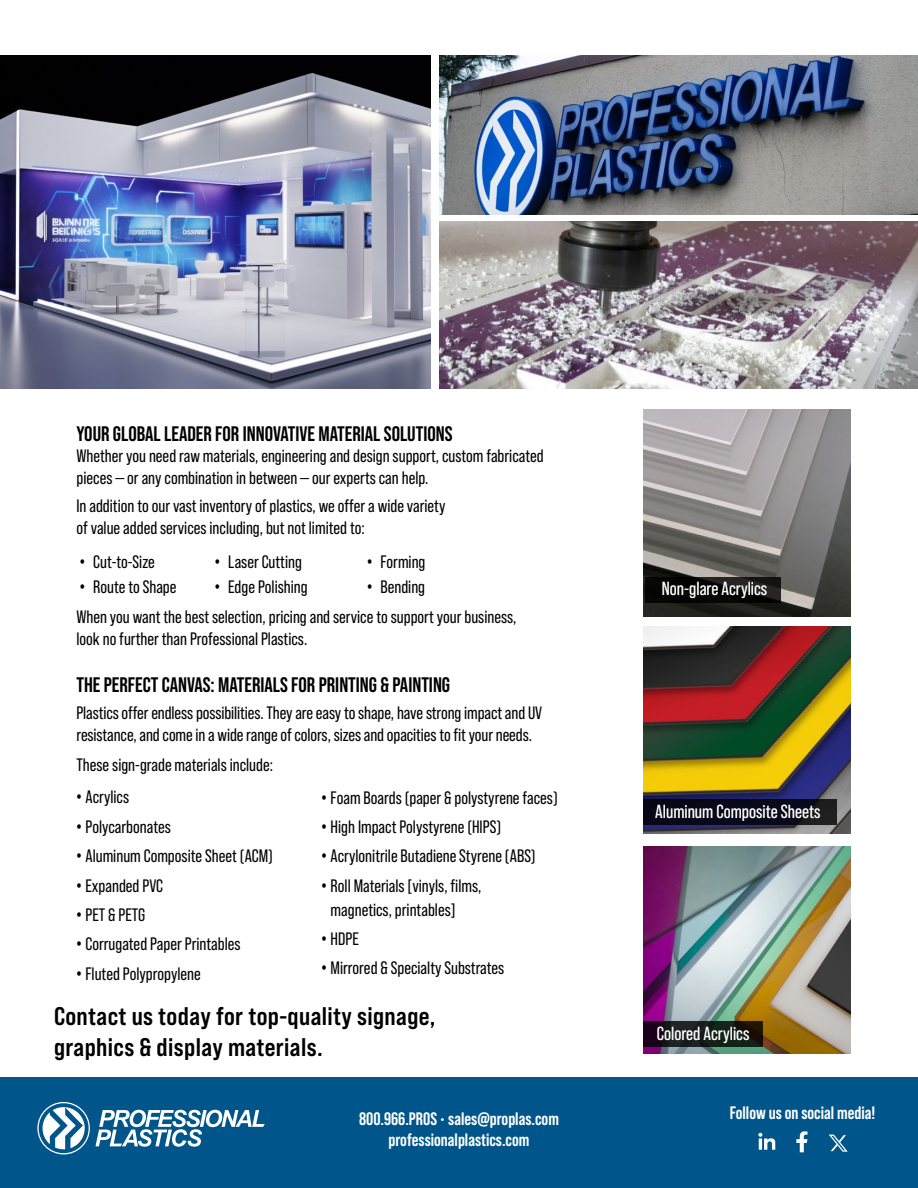
<style>
.page{position:relative;width:918px;height:1188px;background:#fff}
.page>*{position:absolute;margin:0;border:0;box-sizing:border-box;transform-origin:0 0}
.t1{font:25.5px/30.6px "Bebas Neue Pro Sm E Bd";letter-spacing:.015em;color:#000}
.t2{font:700 21px "Bebas Neue Pro";color:#000}
.t3{font:18.9px "Bebas Neue Pro";color:#fff}
.t4{font:18px/21.6px "Bebas Neue Pro";color:#000}
.t5{font:700 18px/21.6px "Bebas Neue Pro";color:#fff;text-align:center}
.s1{font-family:"Arial Narrow"}
</style>
<div class="page">
<div style="left:0;top:1077px;width:918px;height:111px;background:#00558a"></div>
<svg style="left:96px;top:1110px;width:169px;height:37px"></svg>
<svg style="left:37px;top:1102px;width:53px;height:52px"></svg>
<svg style="left:758px;top:1133px;width:17px;height:17px"></svg>
<svg style="left:796px;top:1131px;width:12px;height:21px"></svg>
<svg style="left:829px;top:1135px;width:19px;height:17px"></svg>
<img style="left:440px;top:55px;width:478px;height:159px">
<img style="left:0;top:55px;width:431px;height:333px">
<img style="left:440px;top:222px;width:478px;height:166px">
<svg style="left:644px;top:409px;width:207px;height:207px;background:#878483"></svg>
<img style="left:644px;top:626px;width:207px;height:207px">
<img style="left:644px;top:846px;width:207px;height:207px">
<div style="left:644px;top:800px;width:193px;height:25px;background:linear-gradient(to right,#010217,#14141d)"></div>
<svg style="left:644px;top:1022px;width:119px;height:25px;background:#171819"></svg>
<svg style="left:645px;top:577px;width:135px;height:25px;background:#0d0d0c"></svg>
<p class="t2" style="left:76px;top:421px;width:378px">YOUR GLOBAL LEADER FOR INNOVATIVE MATERIAL SOLUTIONS</p>
<p class="t4" style="left:76px;top:445px;width:469px">Whether you need raw materials, engineering and design support, custom fabricated pieces — or any combination in between — our experts can help.</p>
<p class="t4" style="left:76px;top:495px;width:370px">In addition to our vast inventory of plastics, we offer a wide variety of value added services including, but not limited to:</p>
<p class="t4" style="left:80px;top:551px;width:77px"><span class="s1">•</span> Cut-to-Size</p>
<p class="t4" style="left:215px;top:551px;width:89px"><span class="s1">•</span> Laser Cutting</p>
<p class="t4" style="left:367px;top:551px;width:60px"><span class="s1">•</span> Forming</p>
<p class="t4" style="left:80px;top:576px;width:98px"><span class="s1">•</span> Route to Shape</p>
<p class="t4" style="left:215px;top:576px;width:94px"><span class="s1">•</span> Edge Polishing</p>
<p class="t4" style="left:76px;top:571px;width:442px;line-height:30.5px;text-indent:291px"><span class="s1">•</span> Bending<br>When you want the best selection, pricing and service to support your business,</p>
<p class="t4" style="left:76px;top:628px;width:232px">look no further than Professional Plastics.</p>
<p class="t2" style="left:76px;top:673px;width:375px">THE PERFECT CANVAS: MATERIALS FOR PRINTING &amp; PAINTING</p>
<p class="t4" style="left:76px;top:702px;width:467px">Plastics offer endless possibilities. They are easy to shape, have strong impact and UV resistance, and come in a wide range of colors, sizes and opacities to fit your needs.</p>
<p class="t4" style="left:76px;top:754px;width:198px">These sign-grade materials include:</p>
<p class="t4" style="left:322px;top:786px;width:238px"><span class="s1">•</span> Foam Boards (paper &amp; polystyrene faces)</p>
<p class="t4" style="left:322px;top:816px;width:181px"><span class="s1">•</span> High Impact Polystyrene (HIPS)</p>
<p class="t4" style="left:322px;top:845px;width:216px"><span class="s1">•</span> Acrylonitrile Butadiene Styrene (ABS)</p>
<p class="t4" style="left:331px;top:873px;width:152px;line-height:24px;text-indent:-9px"><span class="s1">•</span> Roll Materials [vinyls, films, magnetics, printables]</p>
<p class="t4" style="left:322px;top:928px;width:39px"><span class="s1">•</span> HDPE</p>
<p class="t4" style="left:322px;top:957px;width:184px"><span class="s1">•</span> Mirrored &amp; Specialty Substrates</p>
<p class="t4" style="left:76px;top:786px;width:54px"><span class="s1">•</span> Acrylics</p>
<p class="t4" style="left:76px;top:816px;width:96px"><span class="s1">•</span> Polycarbonates</p>
<p class="t4" style="left:76px;top:845px;width:198px"><span class="s1">•</span> Aluminum Composite Sheet (ACM)</p>
<p class="t4" style="left:76px;top:875px;width:88px"><span class="s1">•</span> Expanded PVC</p>
<p class="t4" style="left:76px;top:904px;width:70px"><span class="s1">•</span> PET &amp; PETG</p>
<p class="t4" style="left:76px;top:933px;width:166px"><span class="s1">•</span> Corrugated Paper Printables</p>
<p class="t4" style="left:76px;top:963px;width:126px"><span class="s1">•</span> Fluted Polypropylene</p>
<h1 class="t1" style="left:54px;top:1001px;width:383px">Contact us today for top-quality signage, graphics &amp; display materials.</h1>
<p class="t5" style="left:359px;top:1107px;width:201px">800.966.PROS • sales@proplas.com professionalplastics.com</p>
<p class="t3" style="left:662px;top:578px;width:107px">Non-glare Acrylics</p>
<p class="t3" style="left:655px;top:801px;width:167px">Aluminum Composite Sheets</p>
<p class="t3" style="left:657px;top:1023px;width:94px">Colored Acrylics</p>
<p class="t5" style="left:730px;top:1101px;width:147px">Follow us on social media!</p>
</div>
